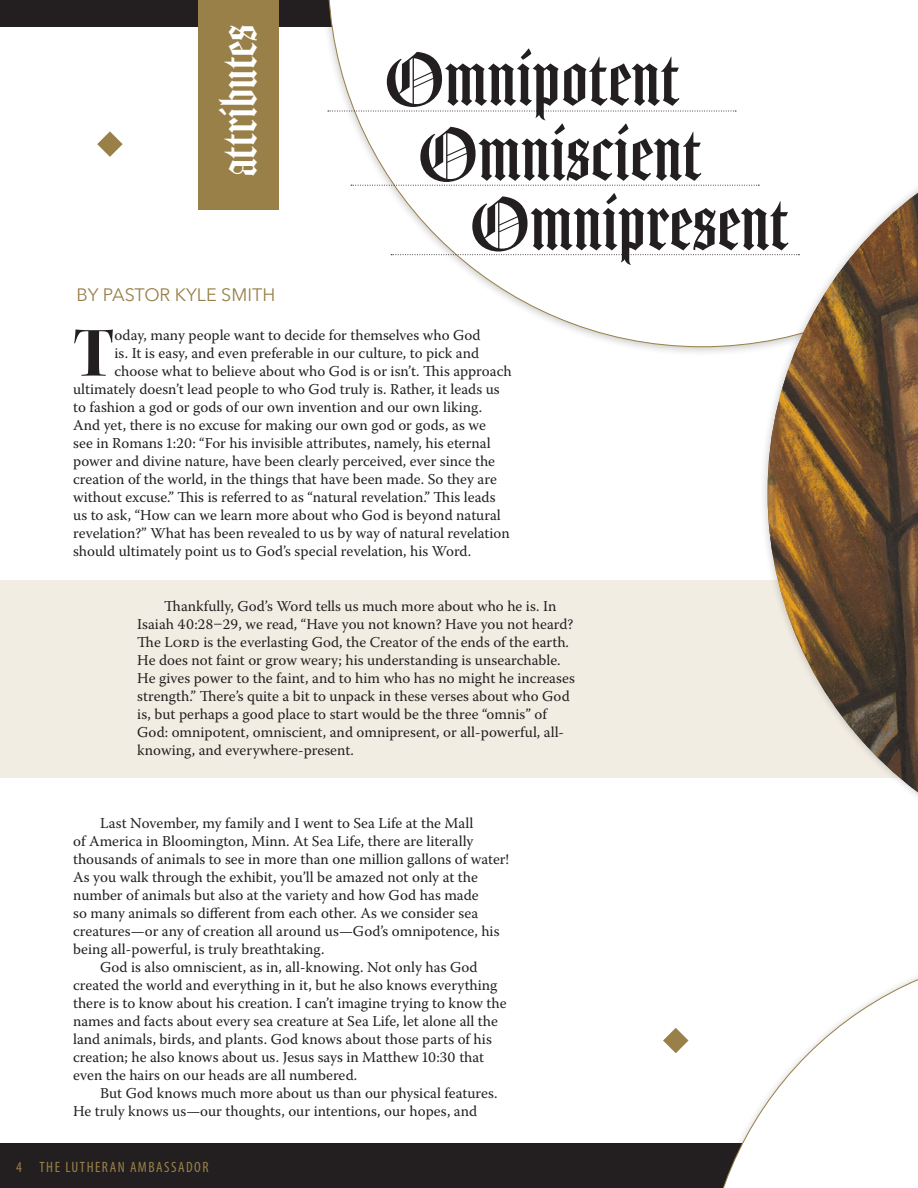
<style>
.page{position:relative;width:918px;height:1188px;background:#fff}
.page>*{position:absolute;margin:0;border:0;box-sizing:border-box;transform-origin:0 0}
.t1{font:72px "Amador";color:#231f20}
.Body{font:71.1px "Kepler Std Bold Disp";color:#231f20}
.t2{font:48px "Amador";color:#fff}
.t3{font:18px "Avenir Next";color:#988048}
.Body-2{font:15px/18px "Warnock Pro";color:#231f20}
.t4{font:condensed 15px "Myriad Pro";letter-spacing:.1em;color:#988048}
</style>
<div class="page">
<div style="left:0;top:0;width:918px;height:27px;background:#231f20"></div>
<div style="left:0;top:1143px;width:918px;height:45px;background:#231f20"></div>
<div style="left:320px;top:0;width:598px;height:357px;background:#231f20;opacity:.25"></div>
<svg style="left:328px;top:0;width:590px;height:347px"></svg>
<svg style="left:328px;top:111px;width:408px;height:1px"></svg>
<svg style="left:351px;top:185px;width:408px;height:1px"></svg>
<svg style="left:391px;top:254px;width:368px;height:1px"></svg>
<svg style="left:97px;top:131px;width:26px;height:26px"></svg>
<svg style="left:663px;top:1028px;width:26px;height:25px"></svg>
<div style="left:695px;top:944px;width:223px;height:244px;background:#231f20;opacity:.25"></div>
<svg style="left:703px;top:950px;width:215px;height:238px"></svg>
<div style="left:198px;top:0;width:81px;height:209px;background:#988048"></div>
<div style="left:0;top:580px;width:918px;height:198px;background:#f2ede3"></div>
<div style="left:759px;top:111px;width:159px;height:764px;background:#231f20;opacity:.25"></div>
<img style="left:768px;top:193px;width:150px;height:599px">
<p class="t2" style="left:211px;top:176px;width:153px;rotate:-90deg">attributes</p>
<p class="t3" style="left:76px;top:280px;width:200px">BY PASTOR KYLE SMITH</p>
<p class="t1" style="left:383px;top:38px;width:298px">Omnipotent</p>
<p class="t1" style="left:416px;top:113px;width:287px">Omniscient</p>
<p class="t1" style="left:468px;top:182px;width:322px">Omnipresent</p>
<p class="Body" style="left:73px;top:313px;width:43px">T</p>
<p class="Body-2" style="left:115px;top:325px;width:368px">oday, many people want to decide for themselves who God</p>
<p class="Body-2" style="left:115px;top:343px;width:366px">is. It is easy, and even preferable in our culture, to pick and</p>
<p class="Body-2" style="left:115px;top:361px;width:399px">choose what to believe about who God is or isn’t. This approach</p>
<p class="Body-2" style="left:73px;top:379px;width:428px">ultimately doesn’t lead people to who God truly is. Rather, it leads us</p>
<p class="Body-2" style="left:73px;top:397px;width:411px">to fashion a god or gods of our own invention and our own liking.</p>
<p class="Body-2" style="left:73px;top:415px;width:414px">And yet, there is no excuse for making our own god or gods, as we</p>
<p class="Body-2" style="left:73px;top:433px;width:419px">see in Romans 1:20: “For his invisible attributes, namely, his eternal</p>
<p class="Body-2" style="left:73px;top:451px;width:423px">power and divine nature, have been clearly perceived, ever since the</p>
<p class="Body-2" style="left:73px;top:469px;width:425px">creation of the world, in the things that have been made. So they are</p>
<p class="Body-2" style="left:73px;top:487px;width:424px">without excuse.” This is referred to as “natural revelation.” This leads</p>
<p class="Body-2" style="left:73px;top:505px;width:429px">us to ask, “How can we learn more about who God is beyond natural</p>
<p class="Body-2" style="left:73px;top:523px;width:438px">revelation?” What has been revealed to us by way of natural revelation</p>
<p class="Body-2" style="left:73px;top:541px;width:400px">should ultimately point us to God’s special revelation, his Word.</p>
<p class="Body-2" style="left:137px;top:597px;width:439px;text-indent:27px">Thankfully, God’s Word tells us much more about who he is. In Isaiah 40:28–29, we read, “Have you not known? Have you not heard?<br>The Lord is the everlasting God, the Creator of the ends of the earth.<br>He does not faint or grow weary; his understanding is unsearchable.<br>He gives power to the faint, and to him who has no might he increases strength.” There’s quite a bit to unpack in these verses about who God is, but perhaps a good place to start would be the three “omnis” of God: omnipotent, omniscient, and omnipresent, or all-powerful, all&shy;knowing, and everywhere-present.</p>
<p class="Body-2" style="left:73px;top:814px;width:437px;text-indent:27px">Last November, my family and I went to Sea Life at the Mall<br>of America in Bloomington, Minn. At Sea Life, there are literally thousands of animals to see in more than one million gallons of water!<br>As you walk through the exhibit, you’ll be amazed not only at the number of animals but also at the variety and how God has made<br>so many animals so different from each other. As we consider sea creatures—or any of creation all around us—God’s omnipotence, his being all-powerful, is truly breathtaking.</p>
<p class="Body-2" style="left:73px;top:958px;width:435px;text-indent:27px">God is also omniscient, as in, all-knowing. Not only has God created the world and everything in it, but he also knows everything there is to know about his creation. I can’t imagine trying to know the names and facts about every sea creature at Sea Life, let alone all the land animals, birds, and plants. God knows about those parts of his creation; he also knows about us. Jesus says in Matthew 10:30 that even the hairs on our heads are all numbered.</p>
<p class="Body-2" style="left:73px;top:1084px;width:426px;text-indent:27px">But God knows much more about us than our physical features.<br>He truly knows us—our thoughts, our intentions, our hopes, and</p>
<p class="t4" style="left:16px;top:1158px;width:194px">4 THE LUTHERAN AMBASSADOR</p>
</div>
